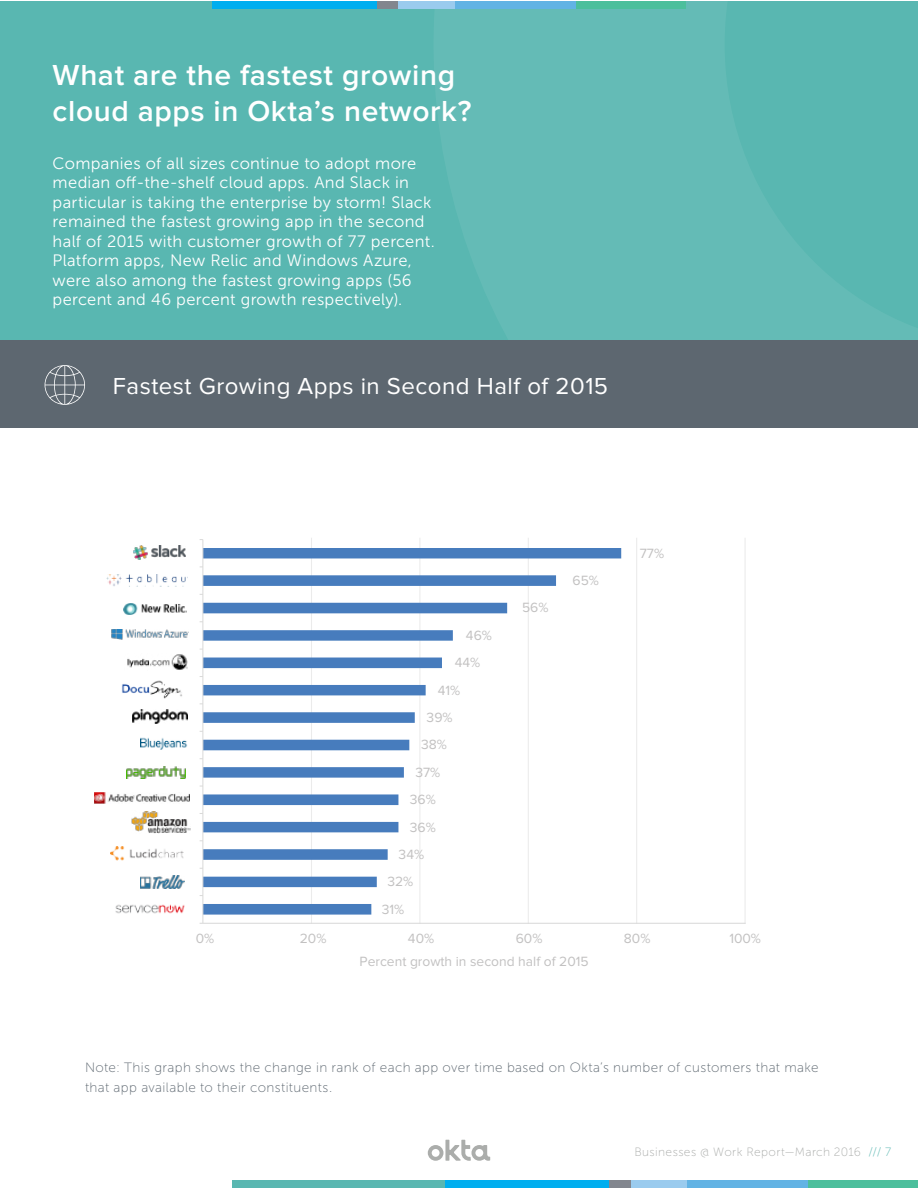
<style>
.page{position:relative;width:918px;height:1188px;background:#fff}
.page>*{position:absolute;margin:0;border:0;box-sizing:border-box;transform-origin:0 0}
.t1{font:600 30px/36px "Proxima Nova";letter-spacing:.02em;color:#fff}
.t2{font:24px "Proxima Nova";letter-spacing:.02em;color:#fff}
.t3{font:16.5px/19.5px "Museo Sans 300";letter-spacing:.02em;color:#fff}
.t4{font:13.95px "Proxima Nova";color:#c2c1c1}
.t5{font:13.5px/19.5px "Museo Sans 100";letter-spacing:.03em;color:#5d6770}
.t6{font:12px "Museo Sans 100";letter-spacing:.035em;color:#abadab}
.s1{color:#59b7b1}
</style>
<div class="page">
<div style="left:0;top:1px;width:918px;height:340px;background:#59b7b1"></div>
<svg style="left:434px;top:1px;width:484px;height:340px;fill:#64bbb6"></svg>
<div style="left:0;top:341px;width:918px;height:87px;background:#5d6770"></div>
<div style="left:212px;top:1px;width:165px;height:7px;background:#00aeef"></div>
<div style="left:377px;top:1px;width:21px;height:7px;background:#82868e"></div>
<div style="left:398px;top:1px;width:57px;height:7px;background:#9acbee"></div>
<div style="left:455px;top:1px;width:121px;height:7px;background:#62b3e4"></div>
<div style="left:576px;top:1px;width:109px;height:7px;background:#4cbf9c"></div>
<hr style="left:311px;top:538px;width:1px;height:386px;background:#ebebeb">
<hr style="left:419px;top:538px;width:1px;height:386px;background:#ebebeb">
<hr style="left:745px;top:538px;width:1px;height:386px;background:#ebebeb">
<hr style="left:636px;top:538px;width:1px;height:386px;background:#ebebeb">
<hr style="left:528px;top:538px;width:1px;height:386px;background:#ebebeb">
<svg style="left:204px;top:548px;width:417px;height:367px"></svg>
<hr style="left:203px;top:540px;width:1px;height:383px;background:#d9d9d8">
<hr style="left:200px;top:923px;width:546px;height:1px;background:#d7d7d7">
<div style="left:233px;top:1181px;width:212px;height:7px;background:#59b7b1"></div>
<div style="left:445px;top:1181px;width:165px;height:7px;background:#00aeef"></div>
<div style="left:610px;top:1181px;width:21px;height:7px;background:#82868e"></div>
<div style="left:631px;top:1181px;width:57px;height:7px;background:#9acbee"></div>
<div style="left:688px;top:1181px;width:121px;height:7px;background:#62b3e4"></div>
<div style="left:809px;top:1181px;width:109px;height:7px;background:#4cbf9c"></div>
<svg style="left:428px;top:1140px;width:62px;height:21px"></svg>
<svg style="left:45px;top:365px;width:40px;height:40px"></svg>
<img style="left:134px;top:545px;width:52px;height:15px">
<img style="left:106px;top:574px;width:80px;height:13px">
<img style="left:123px;top:603px;width:64px;height:12px">
<img style="left:111px;top:629px;width:78px;height:10px">
<img style="left:127px;top:654px;width:61px;height:16px">
<img style="left:122px;top:680px;width:60px;height:19px">
<img style="left:133px;top:709px;width:54px;height:15px">
<img style="left:141px;top:737px;width:47px;height:12px">
<img style="left:127px;top:767px;width:59px;height:11px">
<img style="left:95px;top:792px;width:94px;height:12px">
<img style="left:132px;top:811px;width:58px;height:23px">
<img style="left:111px;top:846px;width:72px;height:14px">
<img style="left:141px;top:875px;width:44px;height:13px">
<img style="left:115px;top:904px;width:70px;height:10px">
<h1 class="t1" style="left:53px;top:59px;width:420px">What are the fastest growing cloud apps in Okta’s network?</h1>
<p class="t3" style="left:53px;top:154px;width:384px">Companies of all sizes continue to adopt more median off-the-shelf cloud apps. And Slack in particular is taking the enterprise by storm! Slack remained the fastest growing app in the second half of 2015 with customer growth of 77 percent.<br>Platform apps, New Relic and Windows Azure, were also among the fastest growing apps (56 percent and 46 percent growth respectively).</p>
<h2 class="t2" style="left:113px;top:375px;width:497px">Fastest Growing Apps in Second Half of 2015</h2>
<p class="t4" style="left:466px;top:629px;width:28px">46%</p>
<p class="t4" style="left:455px;top:656px;width:27px">44%</p>
<p class="t4" style="left:438px;top:684px;width:24px">41%</p>
<p class="t4" style="left:427px;top:711px;width:28px">39%</p>
<p class="t4" style="left:421px;top:738px;width:27px">38%</p>
<p class="t4" style="left:415px;top:766px;width:26px">37%</p>
<p class="t4" style="left:410px;top:793px;width:28px">36%</p>
<p class="t4" style="left:410px;top:821px;width:28px">36%</p>
<p class="t4" style="left:399px;top:848px;width:27px">34%</p>
<p class="t4" style="left:387px;top:875px;width:27px">32%</p>
<p class="t4" style="left:382px;top:903px;width:24px">31%</p>
<p class="t4" style="left:522px;top:601px;width:28px">56%</p>
<p class="t4" style="left:572px;top:574px;width:28px">65%</p>
<p class="t4" style="left:640px;top:547px;width:26px">77%</p>
<p class="t4" style="left:196px;top:932px;width:20px">0%</p>
<p class="t4" style="left:300px;top:932px;width:28px">20%</p>
<p class="t4" style="left:408px;top:932px;width:28px">40%</p>
<p class="t4" style="left:516px;top:932px;width:28px">60%</p>
<p class="t4" style="left:624px;top:932px;width:28px">80%</p>
<p class="t4" style="left:729px;top:932px;width:33px">100%</p>
<p class="t4" style="left:360px;top:955px;width:231px">Percent growth in second half of 2015</p>
<p class="t5" style="left:85px;top:1058px;width:735px">Note: This graph shows the change in rank of each app over time based on Okta’s number of customers that make that app available to their constituents.</p>
<p class="t6" style="left:634px;top:1146px;width:258px">Businesses @ Work Report—March 2016 <span class="s1">/// 7</span></p>
</div>
